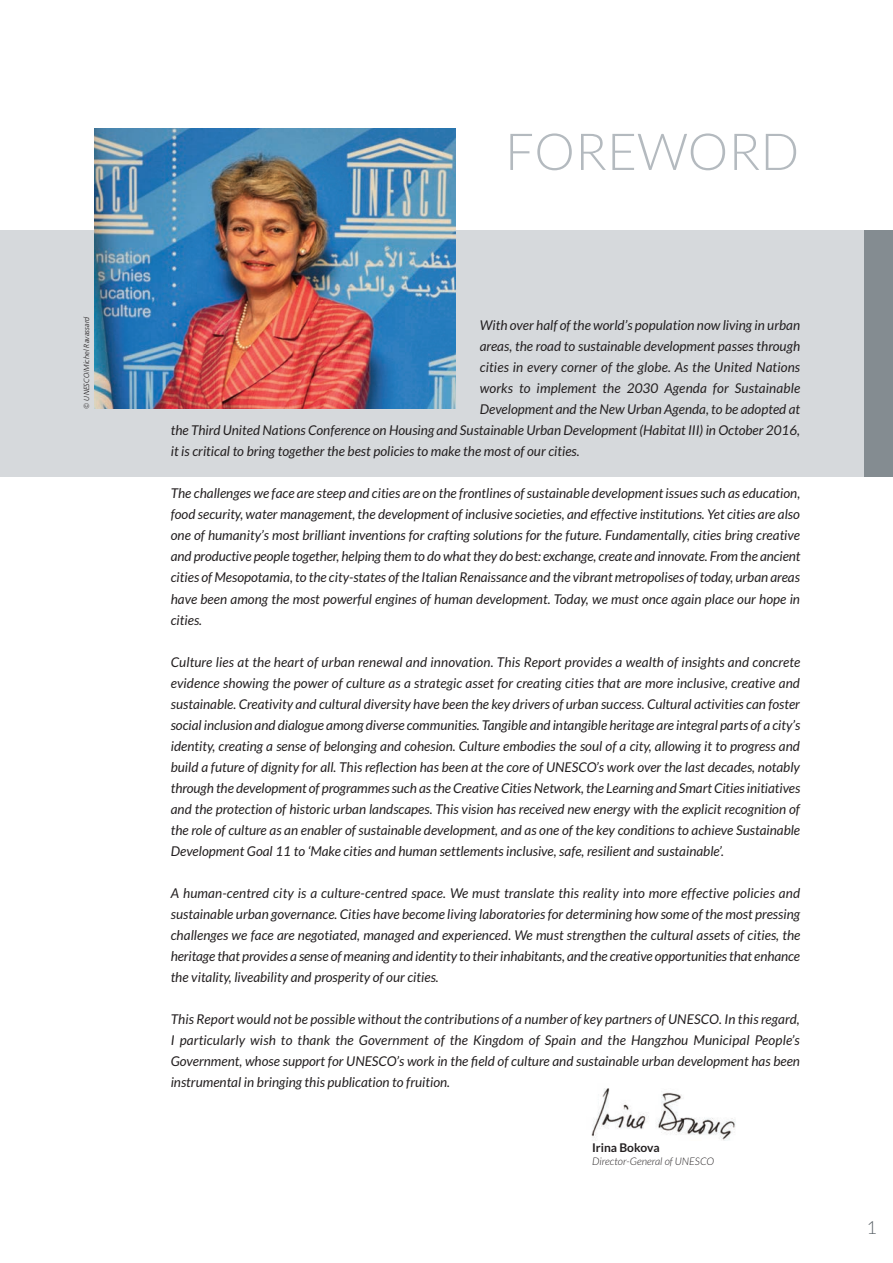
<style>
.page{position:relative;width:893px;height:1263px;background:#fff}
.page>*{position:absolute;margin:0;border:0;box-sizing:border-box;transform-origin:0 0}
.t1{font:300 51px "Lato";color:#b4babf}
.t2{font:300 18px "Lato";color:#5a6267}
.t3{font:italic 13.5px/21px "Lato";color:#231f20;text-align:justify}
.t4{font:700 12px "Lato";color:#231f20}
.t5{font:italic 300 10.5px "Lato";color:#231f20}
.t6{font:7.5px "Humanist 777 BT Light Italic B";color:#231f20}
</style>
<div class="page">
<div style="left:1px;top:230px;width:863px;height:247px;background:#d6d9dc"></div>
<img style="left:94px;top:128px;width:362px;height:281px">
<div style="left:864px;top:230px;width:29px;height:247px;background:#848c91"></div>
<img style="left:591px;top:1088px;width:145px;height:52px">
<p class="t6" style="left:84px;top:409px;width:94px;rotate:-90deg">© UNESCO/Michel Ravassard</p>
<h1 class="t1" style="left:505px;top:123px;width:296px">FOREWORD</h1>
<p class="t3" style="left:480px;top:315px;width:322px">With over half of the world’s population now living in urban</p>
<p class="t3" style="left:480px;top:336px;width:322px">areas, the road to sustainable development passes through</p>
<p class="t3" style="left:480px;top:357px;width:322px">cities in every corner of the globe. As the United Nations</p>
<p class="t3" style="left:480px;top:378px;width:322px">works to implement the 2030 Agenda for Sustainable</p>
<p class="t3" style="left:480px;top:399px;width:322px">Development and the New Urban Agenda, to be adopted at</p>
<p class="t3" style="left:171px;top:420px;width:631px">the Third United Nations Conference on Housing and Sustainable Urban Development (Habitat III) in October 2016,</p>
<p class="t3" style="left:171px;top:441px;width:410px">it is critical to bring together the best policies to make the most of our cities.</p>
<p class="t3" style="left:171px;top:483px;width:631px">The challenges we face are steep and cities are on the frontlines of sustainable development issues such as education, food security, water management, the development of inclusive societies, and effective institutions. Yet cities are also one of humanity’s most brilliant inventions for crafting solutions for the future. Fundamentally, cities bring creative and productive people together, helping them to do what they do best: exchange, create and innovate. From the ancient cities of Mesopotamia, to the city-states of the Italian Renaissance and the vibrant metropolises of today, urban areas have been among the most powerful engines of human development. Today, we must once again place our hope in cities.</p>
<p class="t3" style="left:171px;top:651px;width:631px">Culture lies at the heart of urban renewal and innovation. This Report provides a wealth of insights and concrete evidence showing the power of culture as a strategic asset for creating cities that are more inclusive, creative and sustainable. Creativity and cultural diversity have been the key drivers of urban success. Cultural activities can foster social inclusion and dialogue among diverse communities. Tangible and intangible heritage are integral parts of a city’s identity, creating a sense of belonging and cohesion. Culture embodies the soul of a city, allowing it to progress and build a future of dignity for all. This reflection has been at the core of UNESCO’s work over the last decades, notably through the development of programmes such as the Creative Cities Network, the Learning and Smart Cities initiatives and the protection of historic urban landscapes. This vision has received new energy with the explicit recognition of the role of culture as an enabler of sustainable development, and as one of the key conditions to achieve Sustainable Development Goal 11 to ‘Make cities and human settlements inclusive, safe, resilient and sustainable’.</p>
<p class="t3" style="left:171px;top:882px;width:631px">A human-centred city is a culture-centred space. We must translate this reality into more effective policies and sustainable urban governance. Cities have become living laboratories for determining how some of the most pressing challenges we face are negotiated, managed and experienced. We must strengthen the cultural assets of cities, the heritage that provides a sense of meaning and identity to their inhabitants, and the creative opportunities that enhance the vitality, liveability and prosperity of our cities.</p>
<p class="t3" style="left:171px;top:1008px;width:631px">This Report would not be possible without the contributions of a number of key partners of UNESCO. In this regard, I particularly wish to thank the Government of the Kingdom of Spain and the Hangzhou Municipal People’s Government, whose support for UNESCO’s work in the field of culture and sustainable urban development has been instrumental in bringing this publication to fruition.</p>
<p class="t4" style="left:592px;top:1140px;width:69px">Irina Bokova</p>
<p class="t5" style="left:592px;top:1155px;width:124px">Director-General of UNESCO</p>
<h2 class="t2" style="left:866px;top:1217px;width:12px">1</h2>
</div>
